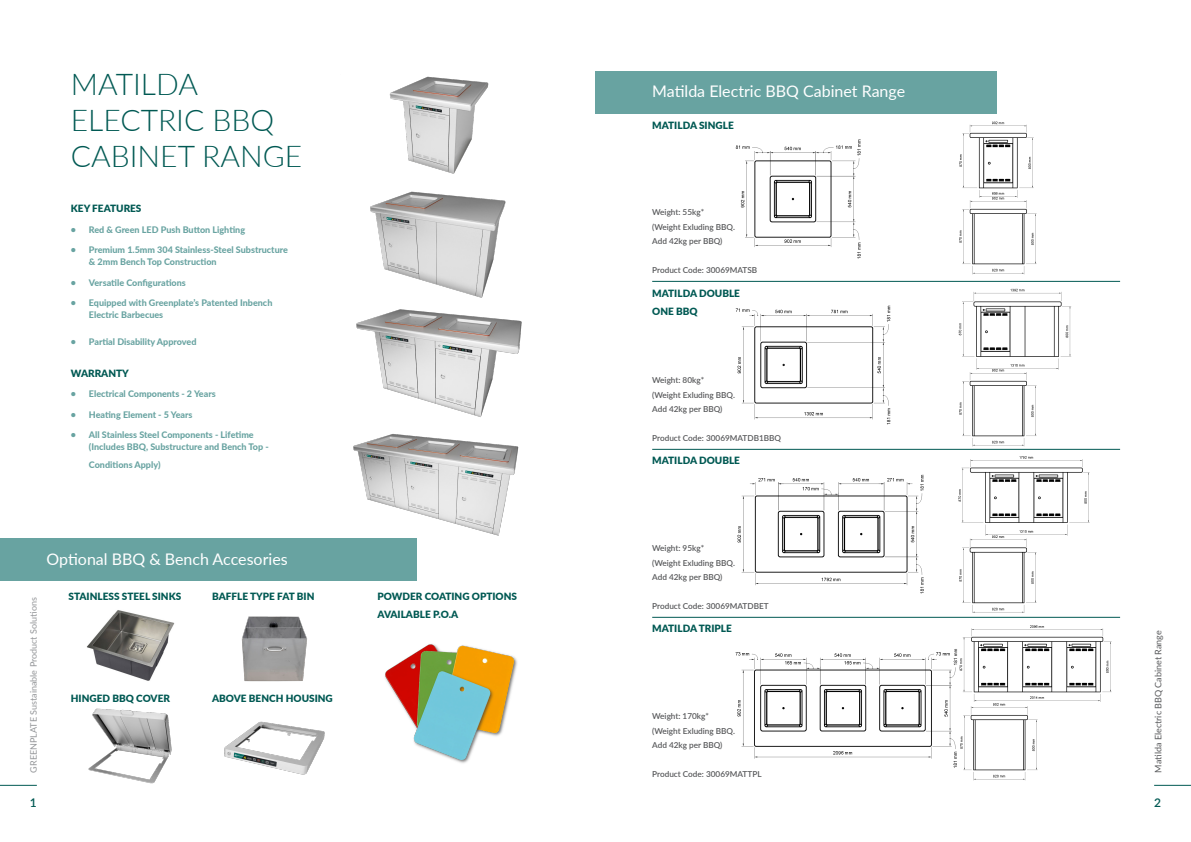
<style>
.page{position:relative;width:1191px;height:842px;background:#fff}
.page>*{position:absolute;margin:0;border:0;box-sizing:border-box;transform-origin:0 0}
.h2_-_positive{font:300 30px/36px "Lato";color:#005953}
.Body_-_postive{font:16px "Lato";color:#fff}
.Page_Nos{font:600 12px "Lato";color:#005953}
.h4_-_positive{font:900 10px/18px "Lato";color:#005953}
.t1{font:800 9px/12px "Lato";color:#68a3a1}
.h2_-_positive-2{font:9px "Lato";color:#939598}
.h2_-_positive-3{font:9px "Lato";color:#57585a}
.Body_-_postive-2{font:600 8.2px "Lato";color:#57585a}
</style>
<div class="page">
<hr style="left:1154px;top:785px;width:37px;height:1px;background:#005953">
<hr style="left:0;top:785px;width:37px;height:1px;background:#005953">
<div style="left:595px;top:71px;width:402px;height:42px;background:#68a3a1"></div>
<hr style="left:652px;top:617px;width:468px;height:1px;background:#005953">
<hr style="left:652px;top:449px;width:468px;height:1px;background:#005953">
<hr style="left:652px;top:281px;width:468px;height:1px;background:#005953">
<div style="left:0;top:539px;width:416px;height:42px;background:#68a3a1"></div>
<img style="left:735px;top:305px;width:156px;height:120px">
<img style="left:737px;top:474px;width:187px;height:120px">
<img style="left:736px;top:649px;width:222px;height:119px">
<img style="left:736px;top:139px;width:125px;height:120px">
<img style="left:959px;top:121px;width:78px;height:153px">
<img style="left:958px;top:288px;width:113px;height:81px">
<img style="left:958px;top:456px;width:132px;height:79px">
<img style="left:959px;top:625px;width:153px;height:77px">
<img style="left:960px;top:703px;width:78px;height:77px">
<img style="left:87px;top:610px;width:88px;height:71px">
<img style="left:241px;top:616px;width:66px;height:66px">
<img style="left:88px;top:708px;width:84px;height:76px">
<img style="left:224px;top:721px;width:101px;height:54px">
<img style="left:340px;top:76px;width:182px;height:463px">
<img style="left:385px;top:644px;width:132px;height:119px">
<img style="left:959px;top:535px;width:109px;height:77px">
<img style="left:959px;top:369px;width:100px;height:77px">
<p class="h2_-_positive" style="left:71px;top:65px;width:233px">MATILDA<br>ELECTRIC BBQ<br>CABINET RANGE</p>
<p class="h4_-_positive" style="left:71px;top:199px;width:72px">KEY FEATURES</p>
<p class="t1" style="left:71px;top:223px;width:176px">• Red &amp; Green LED Push Button Lighting</p>
<p class="t1" style="left:89px;top:243px;width:200px;text-indent:-18px">• Premium 1.5mm 304 Stainless-Steel Substructure &amp; 2mm Bench Top Construction</p>
<p class="t1" style="left:71px;top:276px;width:116px">• Versatile Configurations</p>
<p class="t1" style="left:89px;top:296px;width:185px;text-indent:-18px">• Equipped with Greenplate’s Patented Inbench<br>Electric Barbecues</p>
<p class="t1" style="left:71px;top:335px;width:127px">• Partial Disability Approved</p>
<p class="h4_-_positive" style="left:71px;top:363px;width:60px">WARRANTY</p>
<p class="t1" style="left:71px;top:387px;width:146px">• Electrical Components - 2 Years</p>
<p class="t1" style="left:71px;top:408px;width:123px">• Heating Element - 5 Years</p>
<p class="t1" style="left:89px;top:428px;width:181px;text-indent:-18px">• All Stainless Steel Components - Lifetime (Includes BBQ, Substructure and Bench Top -</p>
<p class="t1" style="left:89px;top:458px;width:73px">Conditions Apply)</p>
<p class="h2_-_positive-2" style="left:27px;top:772px;width:177px;rotate:-90deg">GREENPLATE Sustainable Product Solutions</p>
<p class="Body_-_postive" style="left:47px;top:547px;width:243px">Optional BBQ &amp; Bench Accesories</p>
<p class="h4_-_positive" style="left:69px;top:587px;width:114px">STAINLESS STEEL SINKS</p>
<p class="h4_-_positive" style="left:212px;top:586px;width:104px">BAFFLE TYPE FAT BIN</p>
<p class="h4_-_positive" style="left:71px;top:688px;width:101px">HINGED BBQ COVER</p>
<p class="h4_-_positive" style="left:212px;top:688px;width:122px">ABOVE BENCH HOUSING</p>
<p class="h4_-_positive" style="left:377px;top:586px;width:141px">POWDER COATING OPTIONS<br>AVAILABLE P.O.A</p>
<p class="Body_-_postive" style="left:652px;top:80px;width:254px">Matilda Electric BBQ Cabinet Range</p>
<p class="h4_-_positive" style="left:652px;top:115px;width:83px">MATILDA SINGLE</p>
<p class="Body_-_postive-2" style="left:652px;top:206px;width:53px">Weight: 55kg*</p>
<p class="Body_-_postive-2" style="left:652px;top:221px;width:84px">(Weight Exluding BBQ.</p>
<p class="Body_-_postive-2" style="left:652px;top:235px;width:72px">Add 42kg per BBQ)</p>
<p class="Body_-_postive-2" style="left:652px;top:264px;width:107px">Product Code: 30069MATSB</p>
<p class="h4_-_positive" style="left:652px;top:283px;width:89px">MATILDA DOUBLE<br>ONE BBQ</p>
<p class="Body_-_postive-2" style="left:652px;top:374px;width:53px">Weight: 80kg*</p>
<p class="Body_-_postive-2" style="left:652px;top:389px;width:84px">(Weight Exluding BBQ.</p>
<p class="Body_-_postive-2" style="left:652px;top:403px;width:72px">Add 42kg per BBQ)</p>
<p class="Body_-_postive-2" style="left:652px;top:432px;width:130px">Product Code: 30069MATDB1BBQ</p>
<p class="h4_-_positive" style="left:652px;top:451px;width:89px">MATILDA DOUBLE</p>
<p class="Body_-_postive-2" style="left:652px;top:542px;width:53px">Weight: 95kg*</p>
<p class="Body_-_postive-2" style="left:652px;top:557px;width:84px">(Weight Exluding BBQ.</p>
<p class="Body_-_postive-2" style="left:652px;top:571px;width:72px">Add 42kg per BBQ)</p>
<p class="Body_-_postive-2" style="left:652px;top:600px;width:118px">Product Code: 30069MATDBET</p>
<p class="h4_-_positive" style="left:652px;top:619px;width:81px">MATILDA TRIPLE</p>
<p class="Body_-_postive-2" style="left:652px;top:710px;width:58px">Weight: 170kg*</p>
<p class="Body_-_postive-2" style="left:652px;top:724px;width:84px">(Weight Exluding BBQ.</p>
<p class="Body_-_postive-2" style="left:652px;top:739px;width:72px">Add 42kg per BBQ)</p>
<p class="Body_-_postive-2" style="left:652px;top:767px;width:111px">Product Code: 30069MATTPL</p>
<p class="h2_-_positive-3" style="left:1151px;top:772px;width:144px;rotate:-90deg">Matilda Electric BBQ Cabinet Range</p>
<p class="Page_Nos" style="left:30px;top:794px;width:8px">1</p>
<p class="Page_Nos" style="left:1154px;top:794px;width:8px">2</p>
</div>
